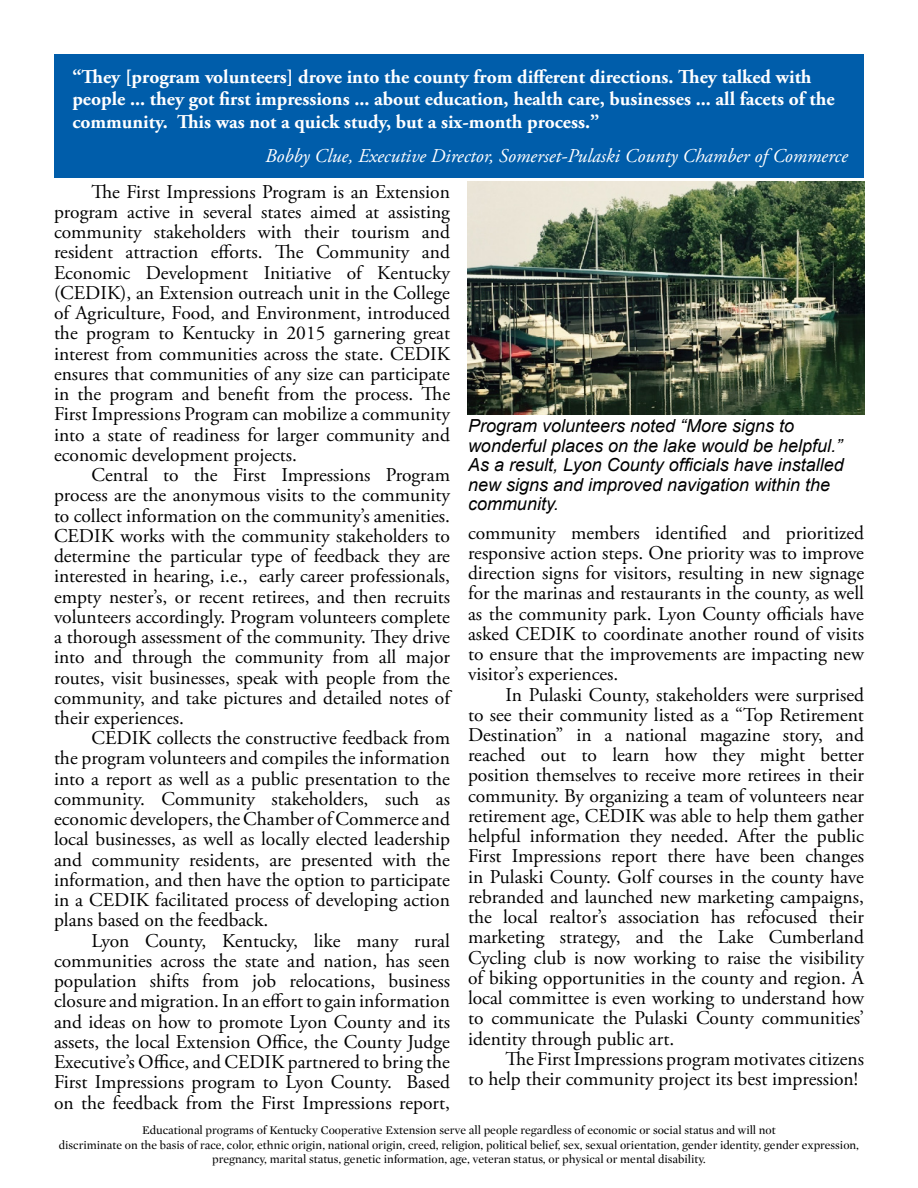
<style>
.page{position:relative;width:918px;height:1188px;background:#fff}
.page>*{position:absolute;margin:0;border:0;box-sizing:border-box;transform-origin:0 0}
.t1{font:19.5px/20.2px "Adobe Garamond Pro";color:#000;text-align:justify}
.t2{font:700 19.5px/22.5px "Adobe Garamond Pro";color:#fff}
.t3{font:italic 19.5px "Adobe Garamond Pro";color:#fff}
.t4{font:italic 18px/19.5px "Arial";color:#000}
.t5{font:12px/14.4px "Mercury Display";color:#000;text-align:center}
</style>
<div class="page">
<div style="left:54px;top:54px;width:810px;height:123px;background:#005daa"></div>
<img style="left:467px;top:181px;width:397px;height:234px">
<p class="t2" style="left:72px;top:66px;width:764px">“They [program volunteers] drove into the county from different directions. They talked with people ... they got first impressions ... about education, health care, businesses ... all facets of the community. This was not a quick study, but a six-month process.”</p>
<p class="t3" style="left:265px;top:144px;width:584px">Bobby Clue, Executive Director, Somerset-Pulaski County Chamber of Commerce</p>
<p class="t1" style="left:54px;top:182px;width:398px;text-indent:37px">The First Impressions Program is an Extension program active in several states aimed at assisting community stakeholders with their tourism and resident attraction efforts. The Community and Economic Development Initiative of Kentucky (CEDIK), an Extension outreach unit in the College of Agriculture, Food, and Environment, introduced the program to Kentucky in 2015 garnering great interest from communities across the state. CEDIK ensures that communities of any size can participate in the program and benefit from the process. The First Impressions Program can mobilize a community into a state of readiness for larger community and economic development projects.</p>
<p class="t1" style="left:54px;top:465px;width:398px;text-indent:37px">Central to the First Impressions Program process are the anonymous visits to the community to collect information on the community’s amenities.<br>CEDIK works with the community stakeholders to determine the particular type of feedback they are interested in hearing, i.e., early career professionals, empty nester’s, or recent retirees, and then recruits volunteers accordingly. Program volunteers complete a thorough assessment of the community. They drive into and through the community from all major routes, visit businesses, speak with people from the community, and take pictures and detailed notes of their experiences.</p>
<p class="t1" style="left:54px;top:729px;width:398px;text-indent:37px">CEDIK collects the constructive feedback from the program volunteers and compiles the information into a report as well as a public presentation to the community. Community stakeholders, such as economic developers, the Chamber of Commerce and local businesses, as well as locally elected leadership and community residents, are presented with the information, and then have the option to participate in a CEDIK facilitated process of developing action plans based on the feedback.</p>
<p class="t1" style="left:54px;top:931px;width:398px;text-indent:37px">Lyon County, Kentucky, like many rural communities across the state and nation, has seen population shifts from job relocations, business closure and migration. In an effort to gain information and ideas on how to promote Lyon County and its assets, the local Extension Office, the County Judge Executive’s Office, and CEDIK partnered to bring the First Impressions program to Lyon County. Based on the feedback from the First Impressions report,</p>
<p class="t4" style="left:468px;top:416px;width:377px">Program volunteers noted “More signs to wonderful places on the lake would be helpful.” As a result, Lyon County officials have installed new signs and improved navigation within the community.</p>
<p class="t1" style="left:468px;top:523px;width:398px">community members identified and prioritized responsive action steps. One priority was to improve direction signs for visitors, resulting in new signage for the marinas and restaurants in the county, as well as the community park. Lyon County officials have asked CEDIK to coordinate another round of visits to ensure that the improvements are impacting new visitor’s experiences.</p>
<p class="t1" style="left:468px;top:685px;width:398px;text-indent:37px">In Pulaski County, stakeholders were surprised to see their community listed as a “Top Retirement Destination” in a national magazine story, and reached out to learn how they might better position themselves to receive more retirees in their community. By organizing a team of volunteers near retirement age, CEDIK was able to help them gather helpful information they needed. After the public First Impressions report there have been changes in Pulaski County. Golf courses in the county have rebranded and launched new marketing campaigns, the local realtor’s association has refocused their marketing strategy, and the Lake Cumberland Cycling club is now working to raise the visibility of biking opportunities in the county and region. A local committee is even working to understand how to communicate the Pulaski County communities’ identity through public art.</p>
<p class="t1" style="left:468px;top:1049px;width:398px;text-indent:37px">The First Impressions program motivates citizens to help their community project its best impression!</p>
<p class="t5" style="left:59px;top:1123px;width:802px">Educational programs of Kentucky Cooperative Extension serve all people regardless of economic or social status and will not<br>discriminate on the basis of race, color, ethnic origin, national origin, creed, religion, political belief, sex, sexual orientation, gender identity, gender expression, pregnancy, marital status, genetic information, age, veteran status, or physical or mental disability.</p>
</div>
